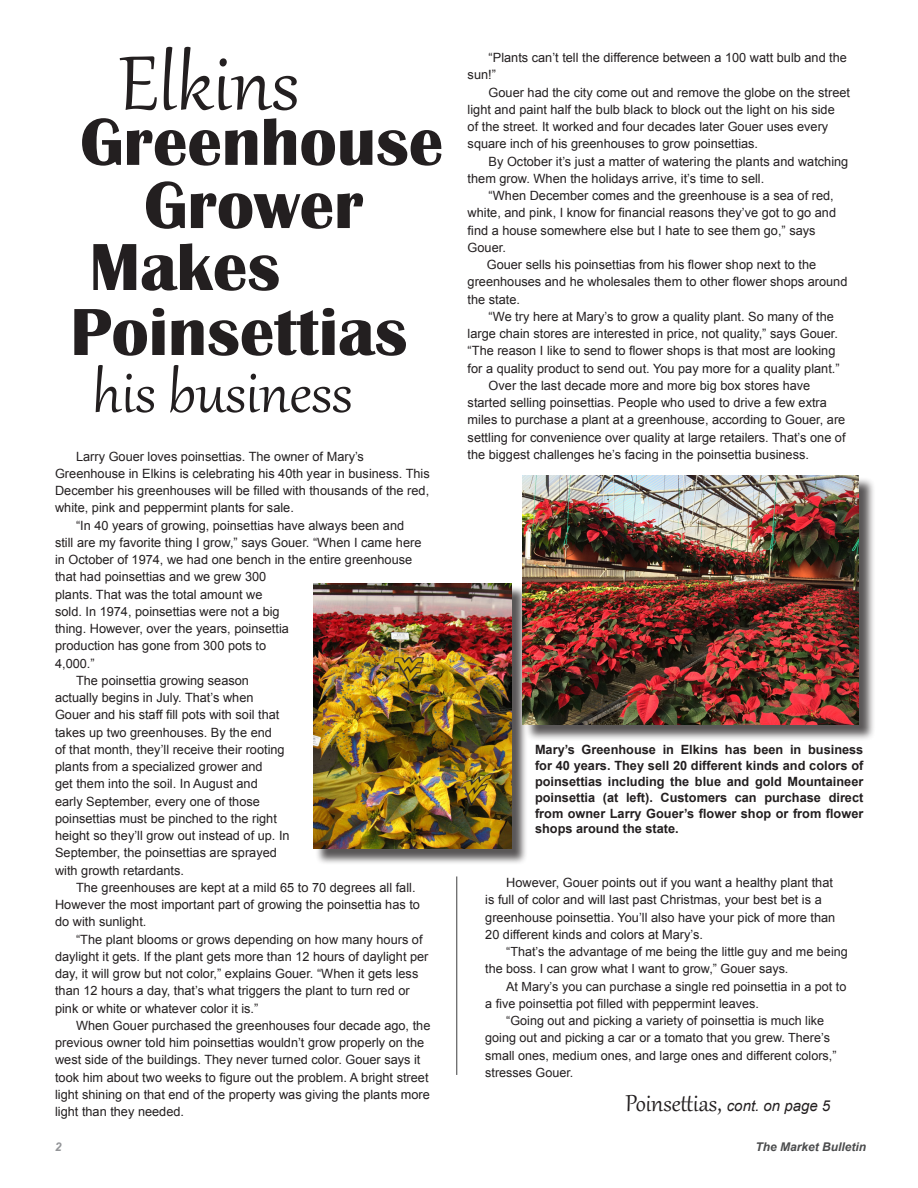
<style>
.page{position:relative;width:918px;height:1188px;background:#fff}
.page>*{position:absolute;margin:0;border:0;box-sizing:border-box;transform-origin:0 0}
.t1{font:94.05px "Gabriola";color:#231f20}
.t2{font:70.5px "Gabriola";color:#231f20}
.t3{font:700 68.85px/125.1px "Britannic";color:#231f20}
.t4{font:28.5px "Gabriola";color:#231f20}
.t5{font:12.75px/17.2px "Arial";color:#231f20}
.t6{font:700 12.75px/15.8px "Arial";color:#231f20;text-align:justify}
.t7{font:12.6px/17.2px "Arial";color:#231f20}
.t8{font:italic 700 12px "Arial";color:#4b4c4d}
.t9{font:italic 700 12px "Arial";color:#939598}
.s1{font-family:"Arial";font-style:italic;font-size:15px}
</style>
<div class="page">
<div style="left:315px;top:585px;width:213px;height:280px;background:#231f20;opacity:.75"></div>
<img style="left:313px;top:583px;width:199px;height:266px">
<div style="left:525px;top:477px;width:351px;height:264px;background:#231f20;opacity:.75"></div>
<img style="left:523px;top:475px;width:336px;height:249px">
<hr style="left:456px;top:876px;width:1px;height:199px;background:#3e3e3f">
<p class="t1" style="left:119px;top:22px;width:181px">Elkins</p>
<p class="t3" style="left:80px;top:80px;width:365px">Greenhouse<br>Makes</p>
<p class="t3" style="left:70px;top:270px;width:339px">Poinsettias</p>
<p class="t3" style="left:144px;top:143px;width:221px">Grower</p>
<p class="t2" style="left:92px;top:346px;width:261px">his business</p>
<p class="t5" style="left:55px;top:448px;width:376px;text-indent:21px">Larry Gouer loves poinsettias. The owner of Mary’s Greenhouse in Elkins is celebrating his 40th year in business. This December his greenhouses will be filled with thousands of the red, white, pink and peppermint plants for sale.</p>
<p class="t5" style="left:55px;top:517px;width:368px;text-indent:21px">“In 40 years of growing, poinsettias have always been and still are my favorite thing I grow,” says Gouer. “When I came here in October of 1974, we had one bench in the entire greenhouse that had poinsettias and we grew 300<br>plants. That was the total amount we<br>sold. In 1974, poinsettias were not a big<br>thing. However, over the years, poinsettia<br>production has gone from 300 pots to<br>4,000.”</p>
<p class="t5" style="left:55px;top:672px;width:236px;text-indent:21px">The poinsettia growing season actually begins in July. That’s when Gouer and his staff fill pots with soil that takes up two greenhouses. By the end<br>of that month, they’ll receive their rooting plants from a specialized grower and<br>get them into the soil. In August and<br>early September, every one of those poinsettias must be pinched to the right height so they’ll grow out instead of up. In September, the poinsettias are sprayed with growth retardants.</p>
<p class="t5" style="left:55px;top:879px;width:366px;text-indent:21px">The greenhouses are kept at a mild 65 to 70 degrees all fall.<br>However the most important part of growing the poinsettia has to do with sunlight.</p>
<p class="t5" style="left:55px;top:931px;width:375px;text-indent:21px">“The plant blooms or grows depending on how many hours of daylight it gets. If the plant gets more than 12 hours of daylight per day, it will grow but not color,” explains Gouer. “When it gets less than 12 hours a day, that’s what triggers the plant to turn red or pink or white or whatever color it is.”</p>
<p class="t5" style="left:55px;top:1017px;width:377px;text-indent:21px">When Gouer purchased the greenhouses four decade ago, the previous owner told him poinsettias wouldn’t grow properly on the west side of the buildings. They never turned color. Gouer says it took him about two weeks to figure out the problem. A bright street light shining on that end of the property was giving the plants more light than they needed.</p>
<p class="t5" style="left:468px;top:49px;width:381px;text-indent:21px">“Plants can’t tell the difference between a 100 watt bulb and the sun!”</p>
<p class="t5" style="left:468px;top:84px;width:384px;text-indent:21px">Gouer had the city come out and remove the globe on the street light and paint half the bulb black to block out the light on his side<br>of the street. It worked and four decades later Gouer uses every square inch of his greenhouses to grow poinsettias.</p>
<p class="t5" style="left:468px;top:153px;width:382px;text-indent:21px">By October it’s just a matter of watering the plants and watching them grow. When the holidays arrive, it’s time to sell.</p>
<p class="t5" style="left:489px;top:187px;width:347px">“When December comes and the greenhouse is a sea of red,</p>
<p class="t5" style="left:468px;top:204px;width:370px">white, and pink, I know for financial reasons they’ve got to go and</p>
<p class="t5" style="left:468px;top:222px;width:349px">find a house somewhere else but I hate to see them go,” says</p>
<p class="t5" style="left:468px;top:239px;width:40px">Gouer.</p>
<p class="t5" style="left:487px;top:256px;width:331px">Gouer sells his poinsettias from his flower shop next to the</p>
<p class="t5" style="left:468px;top:273px;width:381px">greenhouses and he wholesales them to other flower shops around</p>
<p class="t5" style="left:468px;top:291px;width:54px">the state.</p>
<p class="t5" style="left:468px;top:308px;width:374px;text-indent:21px">“We try here at Mary’s to grow a quality plant. So many of the large chain stores are interested in price, not quality,” says Gouer. “The reason I like to send to flower shops is that most are looking for a quality product to send out. You pay more for a quality plant.”</p>
<p class="t5" style="left:468px;top:377px;width:379px;text-indent:21px">Over the last decade more and more big box stores have started selling poinsettias. People who used to drive a few extra miles to purchase a plant at a greenhouse, according to Gouer, are settling for convenience over quality at large retailers. That’s one of the biggest challenges he’s facing in the poinsettia business.</p>
<p class="t6" style="left:535px;top:742px;width:330px">Mary’s Greenhouse in Elkins has been in business for 40 years. They sell 20 different kinds and colors of poinsettias including the blue and gold Mountaineer poinsettia (at left). Customers can purchase direct from owner Larry Gouer’s flower shop or from flower shops around the state.</p>
<p class="t5" style="left:485px;top:874px;width:352px;text-indent:21px">However, Gouer points out if you want a healthy plant that is full of color and will last past Christmas, your best bet is a greenhouse poinsettia. You’ll also have your pick of more than 20 different kinds and colors at Mary’s.</p>
<p class="t7" style="left:485px;top:943px;width:364px;text-indent:21px">“That’s the advantage of me being the little guy and me being the boss. I can grow what I want to grow,” Gouer says.</p>
<p class="t7" style="left:485px;top:978px;width:363px;text-indent:21px">At Mary’s you can purchase a single red poinsettia in a pot to a five poinsettia pot filled with peppermint leaves.</p>
<p class="t7" style="left:485px;top:1012px;width:353px;text-indent:21px">“Going out and picking a variety of poinsettia is much like going out and picking a car or a tomato that you grew. There’s small ones, medium ones, and large ones and different colors,” stresses Gouer.</p>
<p class="t4" style="left:625px;top:1084px;width:206px">Poinsettias, <span class="s1">cont. on page 5</span></p>
<p class="t9" style="left:55px;top:1139px;width:8px">2</p>
<p class="t8" style="left:755px;top:1139px;width:112px">The Market Bulletin</p>
</div>
